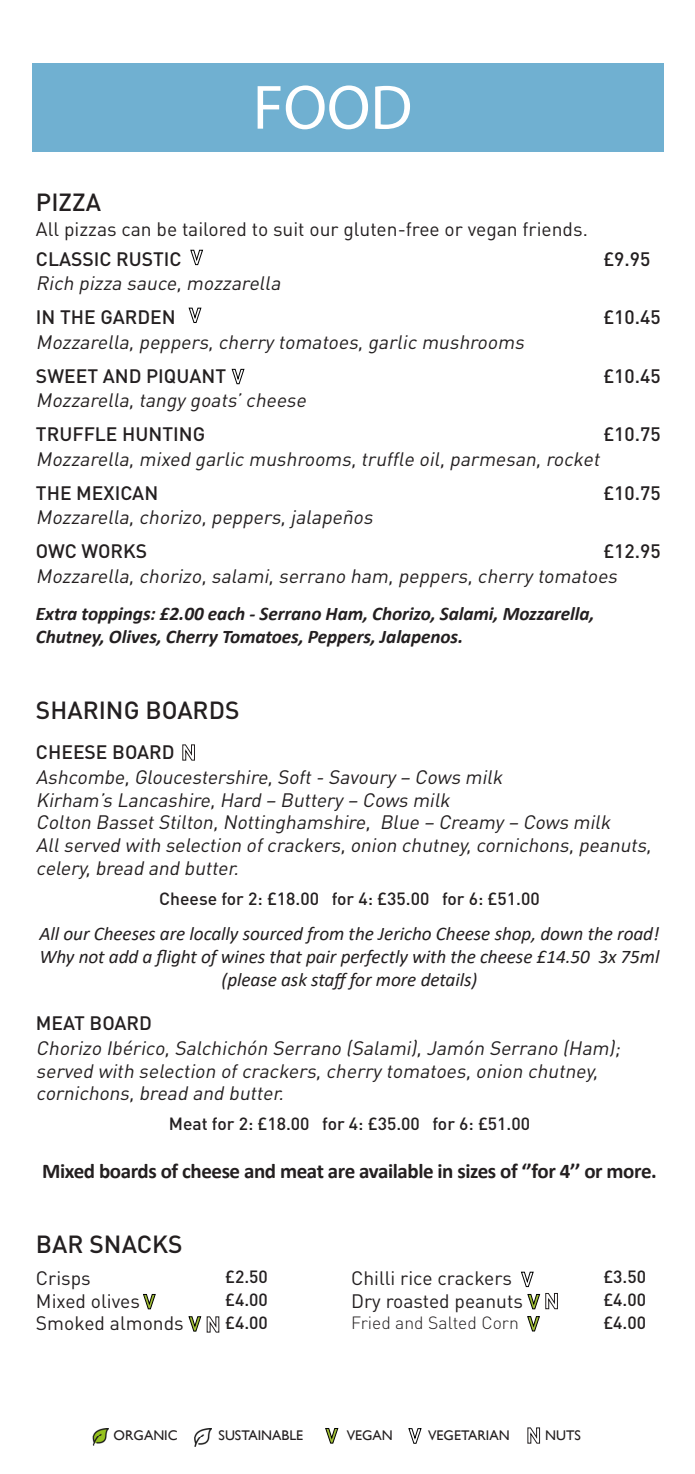
<style>
.page{position:relative;width:695px;height:1474px;background:#fff}
.page>*{position:absolute;margin:0;border:0;box-sizing:border-box;transform-origin:0 0}
.t1{font:63px "Myriad Pro";color:#fff}
.t2{font:500 24.5px "DINOT";color:#231f20}
.t3{font:700 21px "Calibri";letter-spacing:-.02em;color:#231f20}
.t4{font:italic 19.25px/22.8px "DINOT";color:#231f20}
.t5{font:italic 19.25px/22.8px "Calibri";letter-spacing:-.005em;color:#231f20;text-align:center}
.t6{font:500 19.25px "DINOT";color:#231f20}
.t7{font:19.25px "DINOT";color:#231f20}
.t8{font:italic 700 19.25px "Calibri";letter-spacing:-.005em;color:#231f20}
.t9{font:500 17.5px "DINOT";color:#231f20}
.t10{font:300 17.5px "DINOT";color:#231f20}
.t11{font:14px "Gill Sans";color:#231f20}
</style>
<div class="page">
<img style="left:195px;top:1428px;width:16px;height:17px">
<img style="left:92px;top:1428px;width:16px;height:16px">
<svg style="left:325px;top:1428px;width:13px;height:15px"></svg>
<svg style="left:408px;top:1428px;width:13px;height:15px"></svg>
<div style="left:32px;top:63px;width:632px;height:88px;background:#70b0d1"></div>
<svg style="left:231px;top:368px;width:14px;height:16px"></svg>
<svg style="left:188px;top:307px;width:14px;height:16px"></svg>
<svg style="left:190px;top:249px;width:13px;height:16px"></svg>
<svg style="left:527px;top:1427px;width:13px;height:16px"></svg>
<svg style="left:527px;top:1316px;width:13px;height:15px"></svg>
<svg style="left:143px;top:1294px;width:13px;height:15px"></svg>
<svg style="left:188px;top:1316px;width:32px;height:16px"></svg>
<svg style="left:521px;top:1271px;width:37px;height:38px"></svg>
<svg style="left:182px;top:744px;width:13px;height:17px"></svg>
<p class="t1" style="left:253px;top:69px;width:161px">FOOD</p>
<p class="t2" style="left:36px;top:187px;width:66px">PIZZA</p>
<p class="t7" style="left:36px;top:217px;width:553px">All pizzas can be tailored to suit our gluten-free or vegan friends.</p>
<p class="t6" style="left:36px;top:246px;width:147px">CLASSIC RUSTIC</p>
<p class="t6" style="left:603px;top:246px;width:48px">£9.95</p>
<p class="t4" style="left:36px;top:271px;width:250px">Rich pizza sauce,mozzarella</p>
<p class="t6" style="left:36px;top:305px;width:141px">IN THE GARDEN</p>
<p class="t6" style="left:603px;top:305px;width:59px">£10.45</p>
<p class="t4" style="left:36px;top:330px;width:493px">Mozzarella,peppers,cherry tomatoes,garlic mushrooms</p>
<p class="t6" style="left:36px;top:363px;width:192px">SWEET AND PIQUANT</p>
<p class="t6" style="left:603px;top:363px;width:59px">£10.45</p>
<p class="t4" style="left:36px;top:388px;width:276px">Mozzarella,tangy goats’cheese</p>
<p class="t6" style="left:36px;top:422px;width:171px">TRUFFLE HUNTING</p>
<p class="t6" style="left:603px;top:422px;width:59px">£10.75</p>
<p class="t4" style="left:36px;top:447px;width:569px">Mozzarella,mixed garlic mushrooms,truffle oil,parmesan,rocket</p>
<p class="t6" style="left:36px;top:480px;width:124px">THE MEXICAN</p>
<p class="t6" style="left:603px;top:480px;width:59px">£10.75</p>
<p class="t4" style="left:36px;top:505px;width:342px">Mozzarella,chorizo,peppers,jalapeños</p>
<p class="t6" style="left:36px;top:538px;width:113px">OWC WORKS</p>
<p class="t6" style="left:603px;top:538px;width:59px">£12.95</p>
<p class="t4" style="left:36px;top:564px;width:586px">Mozzarella,chorizo,salami,serrano ham,peppers,cherry tomatoes</p>
<p class="t8" style="left:36px;top:600px;width:560px">Extra toppings: £2.00 each - Serrano Ham, Chorizo, Salami, Mozzarella,</p>
<p class="t8" style="left:36px;top:623px;width:428px">Chutney, Olives, Cherry Tomatoes, Peppers, Jalapenos.</p>
<p class="t2" style="left:36px;top:695px;width:205px">SHARING BOARDS</p>
<p class="t6" style="left:36px;top:740px;width:140px">CHEESE BOARD</p>
<p class="t4" style="left:36px;top:765px;width:472px">Ashcombe,Gloucestershire,Soft- Savoury – Cows milk</p>
<p class="t4" style="left:36px;top:788px;width:419px">Kirham’s Lancashire,Hard – Buttery – Cows milk</p>
<p class="t4" style="left:36px;top:810px;width:580px">Colton BassetStilton,Nottinghamshire, Blue – Creamy – Cows milk</p>
<p class="t4" style="left:36px;top:833px;width:621px">Allserved with selection ofcrackers,onion chutney,cornichons,peanuts, celery,bread and butter.</p>
<p class="t9" style="left:159px;top:887px;width:382px">Cheese for 2: £18.00 for 4: £35.00 for 6: £51.00</p>
<p class="t5" style="left:39px;top:921px;width:621px">All our Cheeses are locally sourced from the Jericho Cheese shop, down the road!</p>
<p class="t5" style="left:39px;top:944px;width:621px">Why not add a flight of wines that pair perfectly with the cheese £14.50 3x 75ml (please ask staff for more details)</p>
<p class="t6" style="left:36px;top:1011px;width:118px">MEAT BOARD</p>
<p class="t4" style="left:36px;top:1036px;width:589px">Chorizo Ibérico,Salchichón Serrano (Salami),Jamón Serrano (Ham);</p>
<p class="t4" style="left:36px;top:1058px;width:567px">served with selection ofcrackers,cherry tomatoes,onion chutney,</p>
<p class="t4" style="left:36px;top:1081px;width:253px">cornichons,bread and butter.</p>
<p class="t9" style="left:169px;top:1112px;width:363px">Meat for 2: £18.00 for 4: £35.00 for 6: £51.00</p>
<p class="t3" style="left:42px;top:1156px;width:616px">Mixed boards of cheese and meat are available in sizes of ‘’for 4’’ or more.</p>
<p class="t2" style="left:36px;top:1228px;width:148px">BAR SNACKS</p>
<p class="t7" style="left:36px;top:1265px;width:56px">Crisps</p>
<p class="t9" style="left:225px;top:1265px;width:44px">£2.50</p>
<p class="t7" style="left:351px;top:1265px;width:162px">Chilli rice crackers</p>
<p class="t9" style="left:603px;top:1265px;width:44px">£3.50</p>
<p class="t7" style="left:36px;top:1288px;width:105px">Mixed olives</p>
<p class="t9" style="left:225px;top:1288px;width:44px">£4.00</p>
<p class="t7" style="left:351px;top:1288px;width:173px">Dry roasted peanuts</p>
<p class="t9" style="left:603px;top:1288px;width:44px">£4.00</p>
<p class="t7" style="left:36px;top:1311px;width:149px">Smoked almonds</p>
<p class="t9" style="left:225px;top:1311px;width:44px">£4.00</p>
<p class="t10" style="left:351px;top:1311px;width:169px">Fried and Salted Corn</p>
<p class="t9" style="left:603px;top:1311px;width:44px">£4.00</p>
<p class="t11" style="left:114px;top:1427px;width:66px">ORGANIC</p>
<p class="t11" style="left:218px;top:1427px;width:86px">SUSTAINABLE</p>
<p class="t11" style="left:346px;top:1427px;width:48px">VEGAN</p>
<p class="t11" style="left:428px;top:1427px;width:83px">VEGETARIAN</p>
<p class="t11" style="left:545px;top:1427px;width:37px">NUTS</p>
</div>
